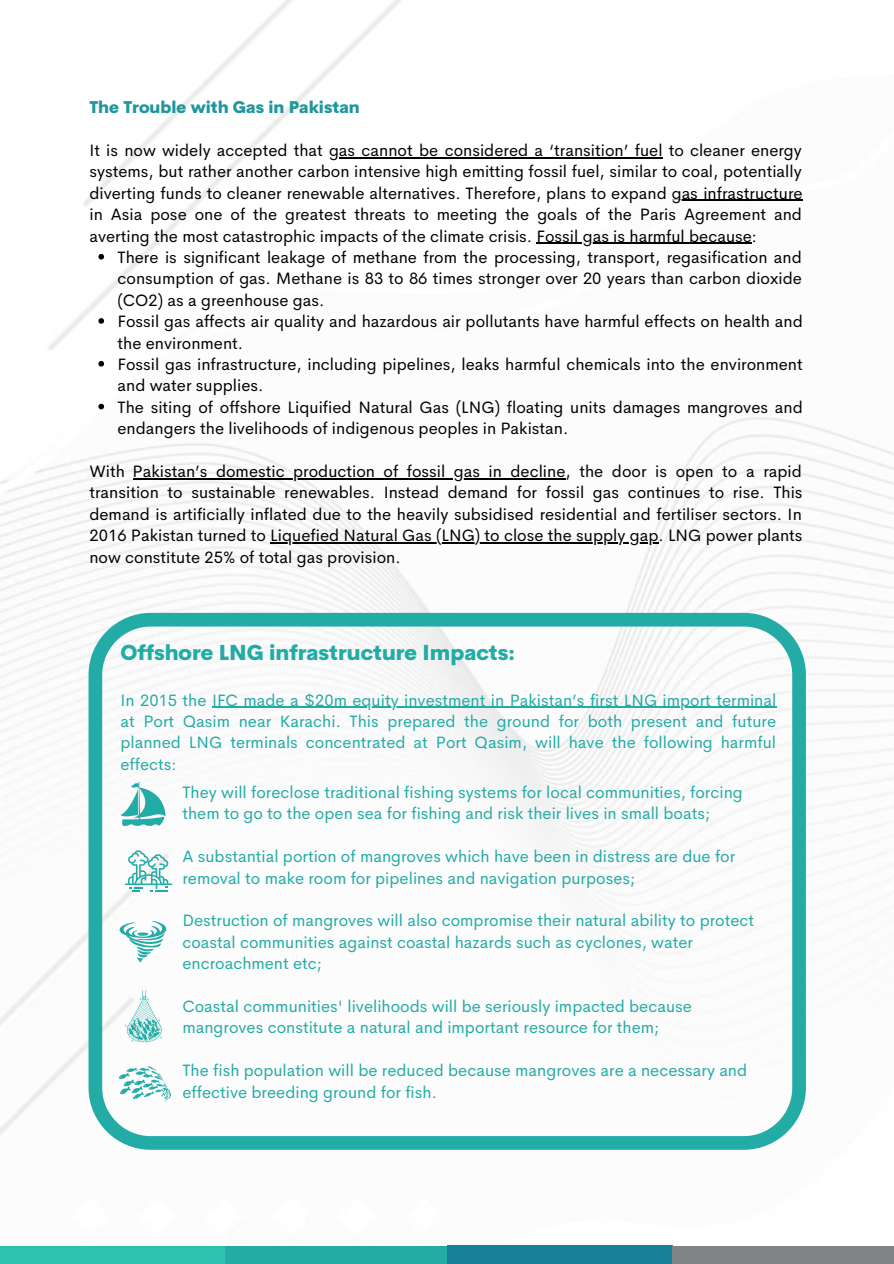
<style>
.page{position:relative;width:894px;height:1264px;background:#fff}
.page>*{position:absolute;margin:0;border:0;box-sizing:border-box;transform-origin:0 0}
.t1{font:800 21px "Cerebri Sans";color:#23aba6}
.t2{font:16.5px/21.5px "Cerebri Sans";color:#000;text-align:justify}
.t3{font:16.5px/21.5px "Cerebri Sans";color:#23aba6}
.t4{font:800 16.5px "Cerebri Sans";color:#21969d}
</style>
<div class="page">
<img style="left:0;top:0;width:893px;height:1150px">
<div style="left:0;top:1245px;width:225px;height:18px;background:#2dc1b0"></div>
<div style="left:225px;top:1245px;width:225px;height:18px;background:#23aba6"></div>
<div style="left:447px;top:1245px;width:225px;height:18px;background:#178297"></div>
<div style="left:672px;top:1245px;width:221px;height:18px;background:#828486"></div>
<svg style="left:88px;top:613px;width:717px;height:536px"></svg>
<svg style="left:120px;top:782px;width:47px;height:43px"></svg>
<svg style="left:125px;top:850px;width:47px;height:42px"></svg>
<svg style="left:118px;top:920px;width:49px;height:42px"></svg>
<svg style="left:125px;top:990px;width:37px;height:52px"></svg>
<svg style="left:118px;top:1065px;width:53px;height:36px"></svg>
<svg style="left:98px;top:254px;width:6px;height:5px"></svg>
<svg style="left:98px;top:318px;width:6px;height:6px"></svg>
<svg style="left:98px;top:361px;width:6px;height:5px"></svg>
<svg style="left:98px;top:404px;width:6px;height:5px"></svg>
<hr style="left:329px;top:157px;width:333px;height:1px;background:#000">
<hr style="left:671px;top:200px;width:131px;height:1px;background:#000">
<hr style="left:536px;top:243px;width:215px;height:1px;background:#000">
<hr style="left:133px;top:478px;width:432px;height:1px;background:#000">
<hr style="left:270px;top:542px;width:388px;height:1px;background:#000">
<hr style="left:212px;top:706px;width:564px;height:1px;background:#23aba6">
<p class="t4" style="left:89px;top:97px;width:272px">The Trouble with Gas in Pakistan</p>
<p class="t2" style="left:89px;top:139px;width:714px">It is now widely accepted that gas cannot be considered a ‘transition’ fuel to cleaner energy systems, but rather another carbon intensive high emitting fossil fuel, similar to coal, potentially diverting funds to cleaner renewable alternatives. Therefore, plans to expand gas infrastructure in Asia pose one of the greatest threats to meeting the goals of the Paris Agreement and averting the most catastrophic impacts of the climate crisis. Fossil gas is harmful because:</p>
<p class="t2" style="left:117px;top:246px;width:685px">There is significant leakage of methane from the processing, transport, regasification and consumption of gas. Methane is 83 to 86 times stronger over 20 years than carbon dioxide (CO2) as a greenhouse gas.</p>
<p class="t2" style="left:117px;top:310px;width:686px">Fossil gas affects air quality and hazardous air pollutants have harmful effects on health and the environment.</p>
<p class="t2" style="left:117px;top:353px;width:686px">Fossil gas infrastructure, including pipelines, leaks harmful chemicals into the environment and water supplies.</p>
<p class="t2" style="left:117px;top:396px;width:686px">The siting of offshore Liquified Natural Gas (LNG) floating units damages mangroves and endangers the livelihoods of indigenous peoples in Pakistan.</p>
<p class="t2" style="left:89px;top:460px;width:714px">With Pakistan’s domestic production of fossil gas in decline, the door is open to a rapid transition to sustainable renewables. Instead demand for fossil gas continues to rise. This demand is artificially inflated due to the heavily subsidised residential and fertiliser sectors. In 2016 Pakistan turned to Liquefied Natural Gas (LNG) to close the supply gap. LNG power plants now constitute 25% of total gas provision.</p>
<p class="t1" style="left:120px;top:639px;width:396px">Offshore LNG infrastructure Impacts:</p>
<p class="t3" style="left:120px;top:689px;width:657px;text-align:justify">In 2015 the IFC made a $20m equity investment in Pakistan’s first LNG import terminal at Port Qasim near Karachi. This prepared the ground for both present and future planned LNG terminals concentrated at Port Qasim, will have the following harmful effects:</p>
<p class="t3" style="left:182px;top:781px;width:561px">They will foreclose traditional fishing systems for local communities, forcing them to go to the open sea for fishing and risk their lives in small boats;</p>
<p class="t3" style="left:182px;top:845px;width:554px">A substantial portion of mangroves which have been in distress are due for removal to make room for pipelines and navigation purposes;</p>
<p class="t3" style="left:182px;top:909px;width:573px">Destruction of mangroves will also compromise their natural ability to protect coastal communities against coastal hazards such as cyclones, water encroachment etc;</p>
<p class="t3" style="left:182px;top:995px;width:511px">Coastal communities' livelihoods will be seriously impacted because mangroves constitute a natural and important resource for them;</p>
<p class="t3" style="left:182px;top:1059px;width:566px">The fish population will be reduced because mangroves are a necessary and effective breeding ground for fish.</p>
</div>
